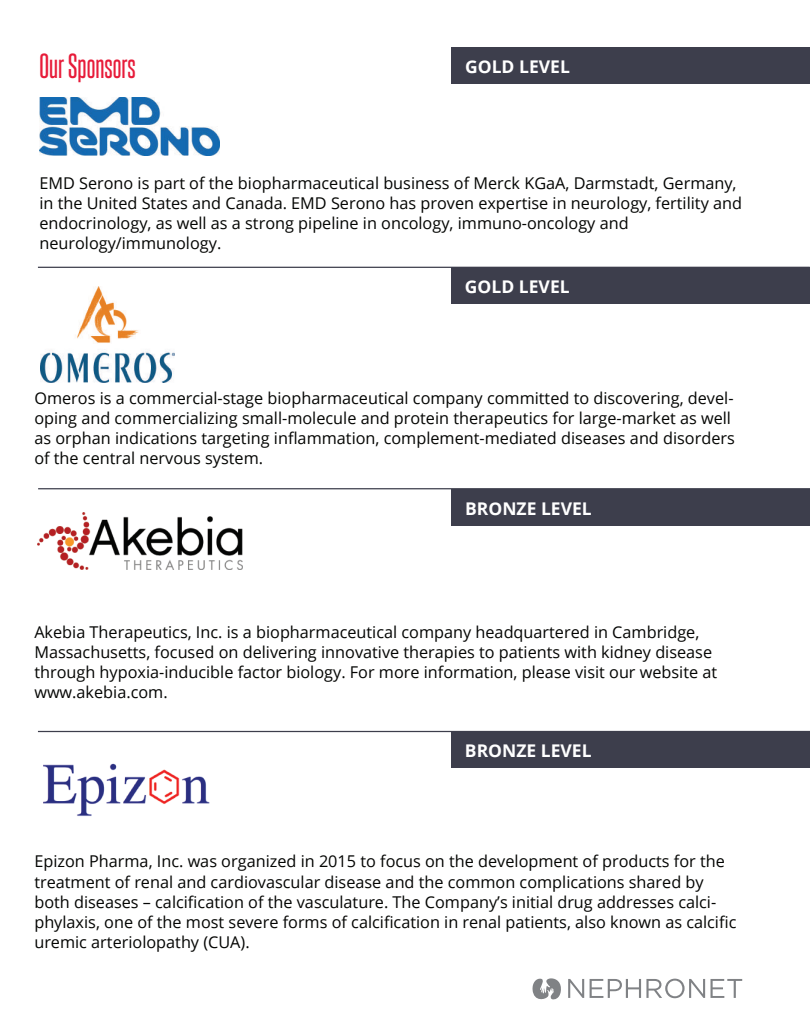
<style>
.page{position:relative;width:810px;height:1035px;background:#fff}
.page>*{position:absolute;margin:0;border:0;box-sizing:border-box;transform-origin:0 0}
.t1{font:30px "Steelfish Rg";color:#e71b39}
.t2{font:700 17.5px "Open Sans";color:#fff}
.t3{font:16.25px/20px "Open Sans";color:#040503}
</style>
<div class="page">
<svg style="left:532px;top:978px;width:29px;height:22px"></svg>
<svg style="left:568px;top:979px;width:16px;height:19px"></svg>
<svg style="left:590px;top:979px;width:115px;height:19px"></svg>
<svg style="left:711px;top:979px;width:31px;height:19px"></svg>
<img style="left:40px;top:97px;width:180px;height:58px">
<img style="left:40px;top:286px;width:135px;height:96px">
<img style="left:43px;top:763px;width:167px;height:53px">
<img style="left:38px;top:513px;width:205px;height:57px">
<div style="left:452px;top:47px;width:358px;height:37px;background:#3d3e4c"></div>
<hr style="left:38px;top:267px;width:772px;height:1px;background:#3d3e4c">
<div style="left:451px;top:267px;width:359px;height:37px;background:#3d3e4c"></div>
<hr style="left:38px;top:488px;width:772px;height:1px;background:#3d3e4c">
<div style="left:452px;top:489px;width:358px;height:37px;background:#3d3e4c"></div>
<hr style="left:38px;top:731px;width:772px;height:1px;background:#3d3e4c">
<div style="left:451px;top:731px;width:359px;height:37px;background:#3d3e4c"></div>
<h1 class="t1" style="left:39px;top:47px;width:98px">OUR SPONSORS</h1>
<p class="t2" style="left:465px;top:54px;width:106px">GOLD LEVEL</p>
<p class="t3" style="left:39px;top:173px;width:704px">EMD Serono is part of the biopharmaceutical business of Merck KGaA, Darmstadt, Germany, in the United States and Canada. EMD Serono has proven expertise in neurology, fertility and endocrinology, as well as a strong pipeline in oncology, immuno-oncology and neurology/immunology.</p>
<p class="t2" style="left:465px;top:275px;width:106px">GOLD LEVEL</p>
<p class="t3" style="left:34px;top:387px;width:702px">Omeros is a commercial-stage biopharmaceutical company committed to discovering, devel&shy;oping and commercializing small-molecule and protein therapeutics for large-market as well as orphan indications targeting inflammation, complement-mediated diseases and disorders of the central nervous system.</p>
<p class="t2" style="left:465px;top:496px;width:128px">BRONZE LEVEL</p>
<p class="t3" style="left:34px;top:622px;width:684px">Akebia Therapeutics, Inc. is a biopharmaceutical company headquartered in Cambridge, Massachusetts, focused on delivering innovative therapies to patients with kidney disease through hypoxia-inducible factor biology. For more information, please visit our website at www.akebia.com.</p>
<p class="t2" style="left:465px;top:739px;width:128px">BRONZE LEVEL</p>
<p class="t3" style="left:34px;top:851px;width:704px">Epizon Pharma, Inc. was organized in 2015 to focus on the development of products for the treatment of renal and cardiovascular disease and the common complications shared by both diseases – calcification of the vasculature. The Company’s initial drug addresses calci&shy;phylaxis, one of the most severe forms of calcification in renal patients, also known as calcific uremic arteriolopathy (CUA).</p>
</div>
